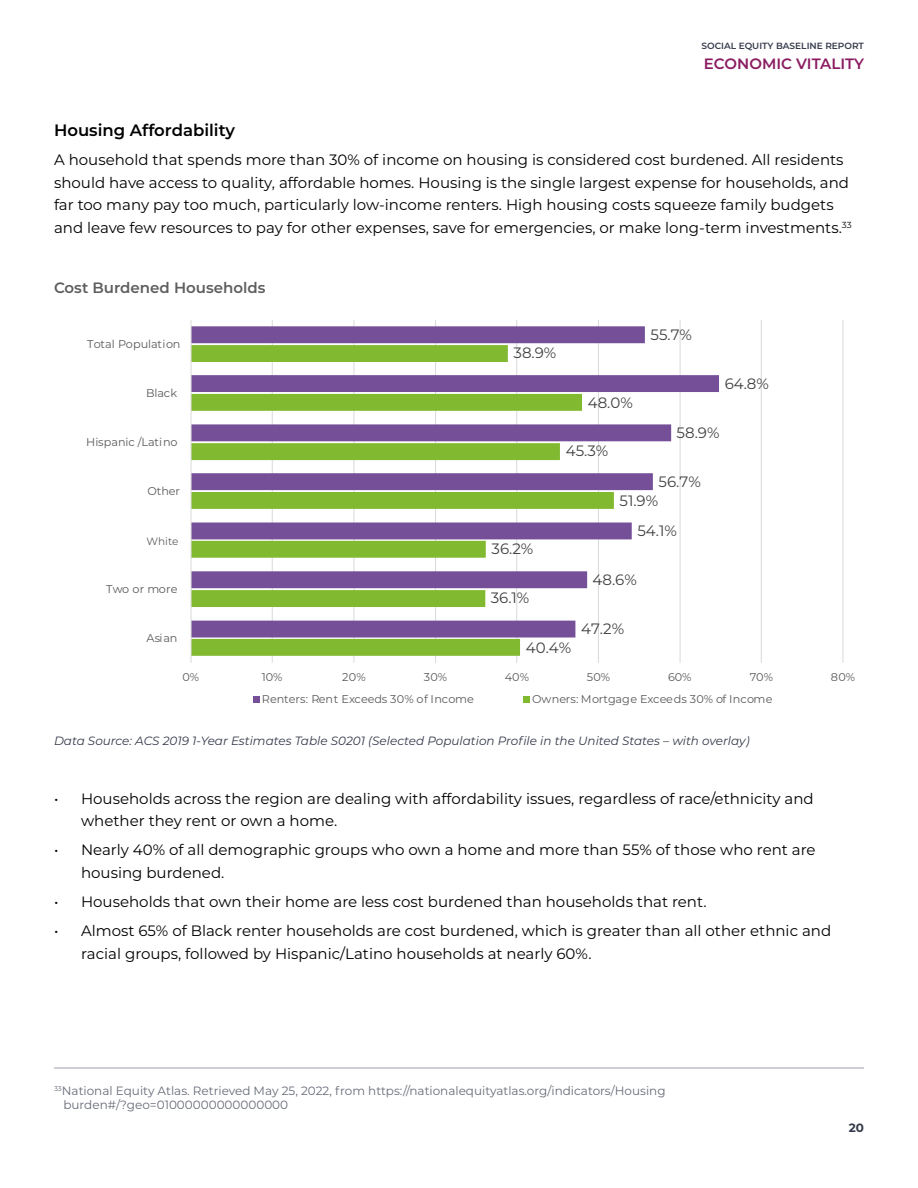
<style>
.page{position:relative;width:918px;height:1188px;background:#fff}
.page>*{position:absolute;margin:0;border:0;box-sizing:border-box;transform-origin:0 0}
.t1{font:600 16.5px "Montserrat";color:#000}
.t2{font:15px/22.5px "Montserrat";color:#000}
.t3{font:15px "Montserrat";color:#404040}
.t4{font:600 15px "Montserrat";color:#5e5e5f}
.t5{font:600 15px "Montserrat";color:#8a1b61}
.t6{font:12px/14.4px "Montserrat";color:#676b77}
.t7{font:italic 12px "Montserrat";color:#343a4a}
.t8{font:700 12px "Montserrat";color:#343a4a}
.t9{font:11.25px "Montserrat";letter-spacing:-.005em;color:#595959}
.t10{font:10.5px "Montserrat";color:#5e5e5f}
.t11{font:600 9px "Montserrat";color:#343a4a}
</style>
<div class="page">
<hr style="left:54px;top:1068px;width:810px;height:1px;background:#343a4a">
<hr style="left:272px;top:320px;width:1px;height:343px;background:#d9d9d9">
<hr style="left:354px;top:320px;width:1px;height:343px;background:#d9d9d9">
<hr style="left:435px;top:320px;width:1px;height:343px;background:#d9d9d9">
<hr style="left:516px;top:320px;width:1px;height:343px;background:#d9d9d9">
<hr style="left:598px;top:320px;width:1px;height:343px;background:#d9d9d9">
<hr style="left:680px;top:320px;width:1px;height:343px;background:#d9d9d9">
<hr style="left:761px;top:320px;width:1px;height:343px;background:#d9d9d9">
<hr style="left:843px;top:320px;width:1px;height:343px;background:#d9d9d9">
<svg style="left:192px;top:638px;width:328px;height:18px;background:#88bd3c"></svg>
<svg style="left:192px;top:326px;width:527px;height:312px"></svg>
<hr style="left:191px;top:320px;width:1px;height:343px;background:#d9d9d9">
<div style="left:253px;top:696px;width:6px;height:7px;background:#754f97"></div>
<div style="left:523px;top:696px;width:6px;height:7px;background:#81b930"></div>
<p class="t11" style="left:701px;top:39px;width:164px">SOCIAL EQUITY BASELINE REPORT</p>
<p class="t5" style="left:704px;top:53px;width:162px">ECONOMIC VITALITY</p>
<p class="t1" style="left:54px;top:118px;width:183px">Housing Affordability</p>
<p class="t2" style="left:54px;top:148px;width:799px">A household that spends more than 30% of income on housing is considered cost burdened. All residents should have access to quality, affordable homes. Housing is the single largest expense for households, and far too many pay too much, particularly low-income renters. High housing costs squeeze family budgets and leave few resources to pay for other expenses, save for emergencies, or make long-term investments.<sup>33</sup></p>
<p class="t4" style="left:54px;top:277px;width:213px">Cost Burdened Households</p>
<p class="t9" style="left:87px;top:336px;width:95px">Total Population</p>
<p class="t9" style="left:146px;top:385px;width:33px">Black</p>
<p class="t9" style="left:86px;top:434px;width:93px">Hispanic /Latino</p>
<p class="t9" style="left:147px;top:483px;width:34px">Other</p>
<p class="t10" style="left:146px;top:534px;width:34px">White</p>
<p class="t9" style="left:106px;top:581px;width:73px">Two or more</p>
<p class="t9" style="left:147px;top:630px;width:33px">Asian</p>
<p class="t3" style="left:514px;top:343px;width:44px">38.9%</p>
<p class="t3" style="left:492px;top:539px;width:43px">36.2%</p>
<p class="t3" style="left:491px;top:588px;width:40px">36.1%</p>
<p class="t3" style="left:588px;top:392px;width:47px">48.0%</p>
<p class="t3" style="left:566px;top:441px;width:44px">45.3%</p>
<p class="t3" style="left:651px;top:324px;width:43px">55.7%</p>
<p class="t3" style="left:725px;top:373px;width:46px">64.8%</p>
<p class="t3" style="left:677px;top:422px;width:44px">58.9%</p>
<p class="t3" style="left:659px;top:471px;width:44px">56.7%</p>
<p class="t3" style="left:620px;top:490px;width:40px">51.9%</p>
<p class="t3" style="left:637px;top:520px;width:41px">54.1%</p>
<p class="t3" style="left:593px;top:569px;width:46px">48.6%</p>
<p class="t3" style="left:581px;top:618px;width:44px">47.2%</p>
<p class="t3" style="left:526px;top:637px;width:47px">40.4%</p>
<p class="t9" style="left:182px;top:669px;width:18px">0%</p>
<p class="t9" style="left:262px;top:669px;width:22px">10%</p>
<p class="t9" style="left:342px;top:669px;width:25px">20%</p>
<p class="t9" style="left:424px;top:669px;width:25px">30%</p>
<p class="t9" style="left:505px;top:669px;width:26px">40%</p>
<p class="t9" style="left:587px;top:669px;width:25px">50%</p>
<p class="t9" style="left:668px;top:669px;width:25px">60%</p>
<p class="t9" style="left:750px;top:669px;width:25px">70%</p>
<p class="t9" style="left:831px;top:669px;width:26px">80%</p>
<p class="t9" style="left:262px;top:691px;width:214px">Renters: Rent Exceeds 30% of Income</p>
<p class="t9" style="left:532px;top:691px;width:242px">Owners: Mortgage Exceeds 30% of Income</p>
<p class="t7" style="left:54px;top:732px;width:697px">Data Source: ACS 2019 1-Year Estimates Table S0201 (Selected Population Profile in the United States – with overlay)</p>
<p class="t2" style="left:81px;top:786px;width:734px;text-indent:-27px">• Households across the region are dealing with affordability issues, regardless of race/ethnicity and whether they rent or own a home.</p>
<p class="t2" style="left:81px;top:838px;width:736px;text-indent:-27px">• Nearly 40% of all demographic groups who own a home and more than 55% of those who rent are housing burdened.</p>
<p class="t2" style="left:54px;top:890px;width:654px">• Households that own their home are less cost burdened than households that rent.</p>
<p class="t2" style="left:81px;top:919px;width:752px;text-indent:-27px">• Almost 65% of Black renter households are cost burdened, which is greater than all other ethnic and racial groups, followed by Hispanic/Latino households at nearly 60%.</p>
<p class="t6" style="left:63px;top:1083px;width:604px;text-indent:-9px"><sup>33</sup>National Equity Atlas. Retrieved May 25, 2022, from https://nationalequityatlas.org/indicators/Housing burden#/?geo=01000000000000000</p>
<p class="t8" style="left:849px;top:1119px;width:17px">20</p>
</div>
